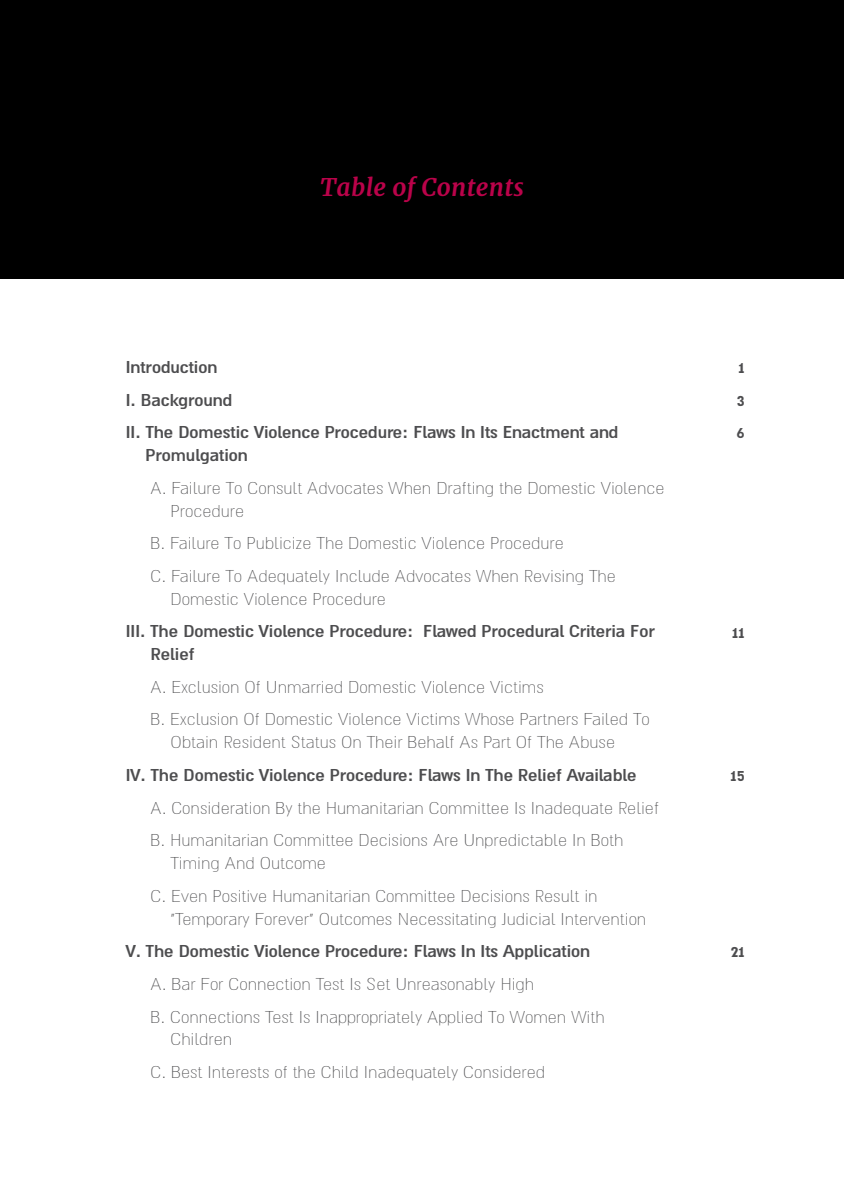
<style>
.page{position:relative;width:844px;height:1191px;background:#fff}
.page>*{position:absolute;margin:0;border:0;box-sizing:border-box;transform-origin:0 0}
.t1{font:italic 700 24.5px "Merriweather";letter-spacing:.01em;color:#ba034a}
.t2{font:300 19.25px/32.7px "Almoni DLAAA";color:#4d4d4f}
.t3{font:700 19.25px/32.7px "Almoni DLAAA";color:#4d4d4f}
</style>
<div class="page">
<div style="left:0;top:0;width:843px;height:279px;background:#000"></div>
<p class="t1" style="left:320px;top:171px;width:205px">Table of Contents</p>
<p class="t3" style="left:126px;top:351px;width:494px">Introduction<br>I. Background<br>II. The Domestic Violence Procedure: Flaws In Its Enactment and</p>
<p class="t3" style="left:146px;top:439px;width:103px">Promulgation</p>
<p class="t2" style="left:170px;top:477px;width:495px;line-height:22.8px;text-indent:-20px">A. Failure To Consult Advocates When Drafting the Domestic Violence<br>Procedure</p>
<p class="t2" style="left:150px;top:527px;width:466px">B. Failure To Publicize The Domestic Violence Procedure<br>C. Failure To Adequately Include Advocates When Revising The</p>
<p class="t2" style="left:170px;top:582px;width:217px">Domestic Violence Procedure</p>
<p class="t3" style="left:150px;top:620px;width:505px;line-height:22.8px;text-indent:-25px">III. The Domestic Violence Procedure: Flawed Procedural Criteria For<br>Relief</p>
<p class="t2" style="left:150px;top:671px;width:500px">A. Exclusion Of Unmarried Domestic Violence Victims<br>B. Exclusion Of Domestic Violence Victims Whose Partners Failed To</p>
<p class="t2" style="left:170px;top:726px;width:446px">Obtain Resident Status On Their Behalf As Part Of The Abuse</p>
<p class="t3" style="left:126px;top:759px;width:512px">IV. The Domestic Violence Procedure: Flaws In The Relief Available</p>
<p class="t2" style="left:150px;top:791px;width:509px">A. Consideration By the Humanitarian Committee Is Inadequate Relief<br>B. Humanitarian Committee Decisions Are Unpredictable In Both</p>
<p class="t2" style="left:150px;top:847px;width:448px;text-indent:20px">Timing And Outcome<br>C. Even Positive Humanitarian Committee Decisions Result in</p>
<p class="t2" style="left:170px;top:902px;width:477px">“Temporary Forever” Outcomes Necessitating Judicial Intervention</p>
<p class="t3" style="left:126px;top:935px;width:465px">V. The Domestic Violence Procedure: Flaws In Its Application</p>
<p class="t2" style="left:150px;top:967px;width:455px">A. Bar For Connection Test Is Set Unreasonably High<br>B. Connections Test Is Inappropriately Applied To Women With</p>
<p class="t2" style="left:150px;top:1023px;width:396px;text-indent:20px">Children<br>C. Best Interests of the Child Inadequately Considered</p>
<p class="t3" style="left:736px;top:351px;width:9px;text-align:justify">1<br>3<br>6</p>
<p class="t3" style="left:732px;top:616px;width:14px">11</p>
<p class="t3" style="left:730px;top:759px;width:16px">15</p>
<p class="t3" style="left:730px;top:934px;width:15px">21</p>
</div>
